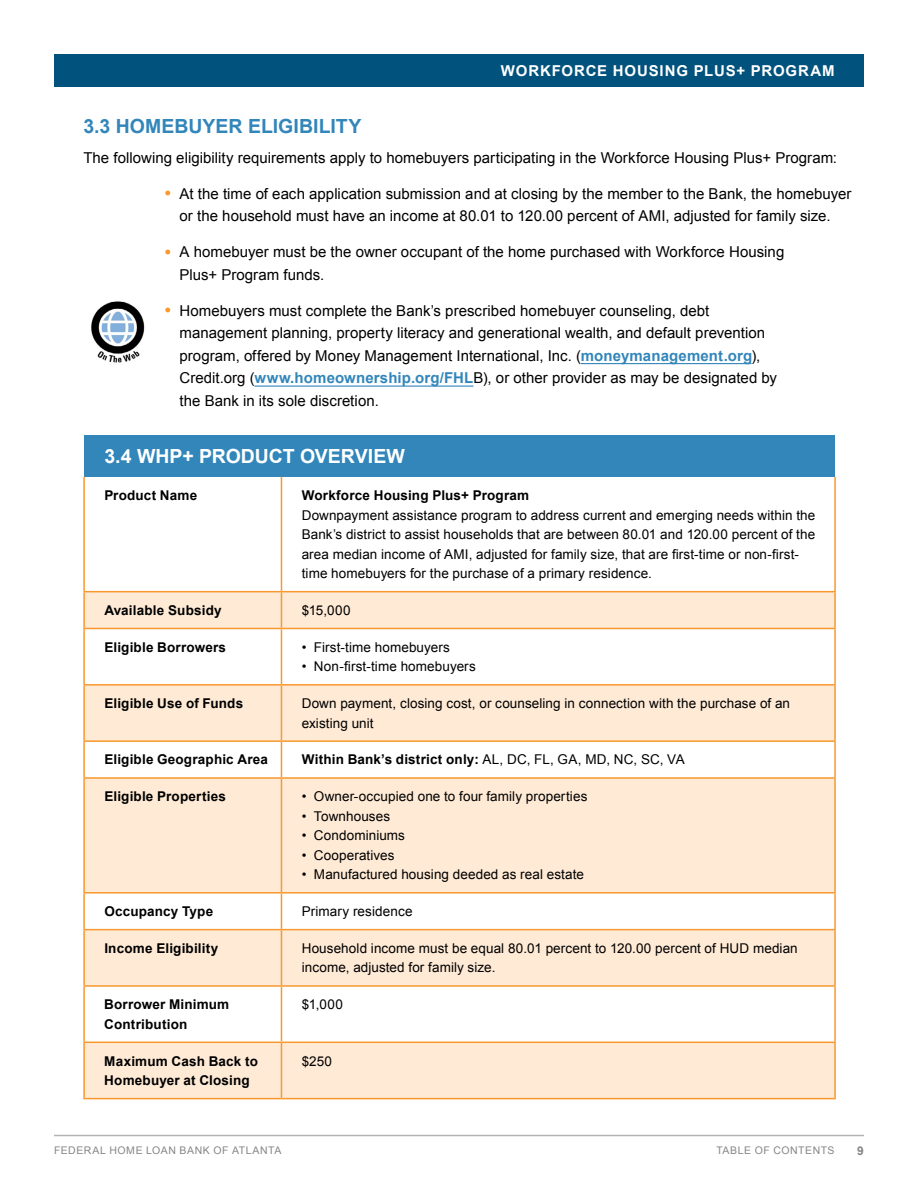
<style>
.page{position:relative;width:918px;height:1188px;background:#fff}
.page>*{position:absolute;margin:0;border:0;box-sizing:border-box;transform-origin:0 0}
.t1{font:700 19.5px "Arial";color:#3286ba}
.t2{font:700 19.5px "Arial";color:#fff}
.t3{font:15px/22.5px "Arial";letter-spacing:.005em;color:#000}
.t4{font:700 15px "Arial";letter-spacing:.055em;color:#fff}
.t5{font:13.5px/19.5px "Arial";letter-spacing:.005em;color:#000}
.t6{font:700 13.5px/19.5px "Arial";letter-spacing:.01em;color:#000}
.t7{font:700 12px "Arial";color:#676767}
.t8{font:10.5px "Arial";letter-spacing:.05em;color:#676767}
.s1{font-size:19.5px;color:#f8982e}
.s2{font-weight:700;color:#3286ba}
.s3{font-weight:400}
</style>
<div class="page">
<div style="left:54px;top:54px;width:810px;height:32px;background:#01527c"></div>
<hr style="left:581px;top:363px;width:171px;height:1px;background:#3286ba">
<hr style="left:254px;top:386px;width:219px;height:1px;background:#3286ba">
<div style="left:84px;top:436px;width:751px;height:41px;background:#3286ba"></div>
<svg style="left:85px;top:592px;width:749px;height:506px;fill:#feead5"></svg>
<hr style="left:83px;top:477px;width:2px;height:114px;background:#f8982e">
<hr style="left:281px;top:477px;width:1px;height:114px;background:#f8982e">
<hr style="left:834px;top:477px;width:2px;height:114px;background:#f8982e">
<hr style="left:83px;top:591px;width:198px;height:1px;background:#f8982e">
<hr style="left:83px;top:592px;width:2px;height:36px;background:#f8982e">
<hr style="left:281px;top:591px;width:555px;height:1px;background:#f8982e">
<hr style="left:281px;top:592px;width:1px;height:36px;background:#f8982e">
<hr style="left:834px;top:592px;width:2px;height:36px;background:#f8982e">
<hr style="left:83px;top:628px;width:198px;height:1px;background:#f8982e">
<hr style="left:83px;top:629px;width:2px;height:55px;background:#f8982e">
<hr style="left:281px;top:628px;width:555px;height:1px;background:#f8982e">
<hr style="left:281px;top:629px;width:1px;height:55px;background:#f8982e">
<hr style="left:834px;top:629px;width:2px;height:55px;background:#f8982e">
<hr style="left:83px;top:684px;width:198px;height:2px;background:#f8982e">
<hr style="left:83px;top:686px;width:2px;height:54px;background:#f8982e">
<hr style="left:281px;top:684px;width:555px;height:2px;background:#f8982e">
<hr style="left:281px;top:686px;width:1px;height:54px;background:#f8982e">
<hr style="left:834px;top:686px;width:2px;height:54px;background:#f8982e">
<hr style="left:83px;top:740px;width:198px;height:2px;background:#f8982e">
<hr style="left:83px;top:742px;width:2px;height:35px;background:#f8982e">
<hr style="left:281px;top:740px;width:555px;height:2px;background:#f8982e">
<hr style="left:281px;top:742px;width:1px;height:35px;background:#f8982e">
<hr style="left:834px;top:742px;width:2px;height:35px;background:#f8982e">
<hr style="left:83px;top:777px;width:198px;height:2px;background:#f8982e">
<hr style="left:83px;top:779px;width:2px;height:113px;background:#f8982e">
<hr style="left:281px;top:777px;width:555px;height:2px;background:#f8982e">
<hr style="left:281px;top:779px;width:1px;height:113px;background:#f8982e">
<hr style="left:834px;top:779px;width:2px;height:113px;background:#f8982e">
<hr style="left:83px;top:892px;width:198px;height:2px;background:#f8982e">
<hr style="left:83px;top:894px;width:2px;height:35px;background:#f8982e">
<hr style="left:281px;top:892px;width:555px;height:2px;background:#f8982e">
<hr style="left:281px;top:894px;width:1px;height:35px;background:#f8982e">
<hr style="left:834px;top:894px;width:2px;height:35px;background:#f8982e">
<hr style="left:83px;top:929px;width:198px;height:1px;background:#f8982e">
<hr style="left:83px;top:930px;width:2px;height:55px;background:#f8982e">
<hr style="left:281px;top:929px;width:555px;height:1px;background:#f8982e">
<hr style="left:281px;top:930px;width:1px;height:55px;background:#f8982e">
<hr style="left:834px;top:930px;width:2px;height:55px;background:#f8982e">
<hr style="left:83px;top:985px;width:198px;height:2px;background:#f8982e">
<hr style="left:83px;top:987px;width:2px;height:55px;background:#f8982e">
<hr style="left:281px;top:985px;width:555px;height:2px;background:#f8982e">
<hr style="left:281px;top:987px;width:1px;height:55px;background:#f8982e">
<hr style="left:834px;top:987px;width:2px;height:55px;background:#f8982e">
<hr style="left:83px;top:1042px;width:198px;height:1px;background:#f8982e">
<hr style="left:83px;top:1043px;width:2px;height:55px;background:#f8982e">
<hr style="left:281px;top:1042px;width:555px;height:1px;background:#f8982e">
<hr style="left:281px;top:1043px;width:1px;height:55px;background:#f8982e">
<hr style="left:834px;top:1043px;width:2px;height:55px;background:#f8982e">
<hr style="left:83px;top:1098px;width:198px;height:1px;background:#f8982e">
<hr style="left:281px;top:1098px;width:555px;height:1px;background:#f8982e">
<img style="left:91px;top:301px;width:54px;height:62px">
<hr style="left:54px;top:1135px;width:810px;height:1px;background:#676767">
<p class="t4" style="left:501px;top:61px;width:335px">WORKFORCE HOUSING PLUS+ PROGRAM</p>
<h1 class="t1" style="left:83px;top:114px;width:280px">3.3 HOMEBUYER ELIGIBILITY</h1>
<p class="t3" style="left:83px;top:146px;width:755px">The following eligibility requirements apply to homebuyers participating in the Workforce Housing Plus+ Program:</p>
<p class="t3" style="left:164px;top:182px;width:689px;text-align:center"><span class="s1">•</span> At the time of each application submission and at closing by the member to the Bank, the homebuyer or the household must have an income at 80.01 to 120.00 percent of AMI, adjusted for family size.</p>
<p class="t3" style="left:180px;top:241px;width:606px;text-indent:-15px"><span class="s1">•</span> A homebuyer must be the owner occupant of the home purchased with Workforce Housing<br>Plus+ Program funds.</p>
<p class="t3" style="left:180px;top:299px;width:599px;text-indent:-15px"><span class="s1">•</span> Homebuyers must complete the Bank’s prescribed homebuyer counseling, debt management planning, property literacy and generational wealth, and default prevention program, offered by Money Management International, Inc. (<span class="s2">moneymanagement.org</span>), Credit.org (<span class="s2">www.homeownership.org/FHL</span>B), or other provider as may be designated by the Bank in its sole discretion.</p>
<h1 class="t2" style="left:104px;top:444px;width:302px">3.4 WHP+ PRODUCT OVERVIEW</h1>
<p class="t6" style="left:104px;top:486px;width:95px">Product Name</p>
<p class="t6" style="left:302px;top:486px;width:229px">Workforce Housing Plus+ Program</p>
<p class="t5" style="left:302px;top:505px;width:515px">Downpayment assistance program to address current and emerging needs within the Bank’s district to assist households that are between 80.01 and 120.00 percent of the area median income of AMI, adjusted for family size, that are first-time or non-first&shy;time homebuyers for the purchase of a primary residence.</p>
<p class="t6" style="left:104px;top:601px;width:119px">Available Subsidy</p>
<p class="t5" style="left:302px;top:601px;width:50px">$15,000</p>
<p class="t6" style="left:104px;top:638px;width:123px">Eligible Borrowers</p>
<p class="t5" style="left:302px;top:637px;width:150px">• First-time homebuyers</p>
<p class="t5" style="left:302px;top:657px;width:176px">• Non-first-time homebuyers</p>
<p class="t6" style="left:104px;top:694px;width:140px">Eligible Use of Funds</p>
<p class="t5" style="left:302px;top:694px;width:490px">Down payment, closing cost, or counseling in connection with the purchase of an existing unit</p>
<p class="t6" style="left:104px;top:750px;width:165px">Eligible Geographic Area</p>
<p class="t6" style="left:302px;top:750px;width:385px">Within Bank’s district only: <span class="s3">AL, DC, FL, GA, MD, NC, SC, VA</span></p>
<p class="t6" style="left:104px;top:787px;width:123px">Eligible Properties</p>
<p class="t5" style="left:302px;top:787px;width:287px">• Owner-occupied one to four family properties</p>
<p class="t5" style="left:302px;top:806px;width:90px">• Townhouses</p>
<p class="t5" style="left:302px;top:826px;width:105px">• Condominiums</p>
<p class="t5" style="left:302px;top:845px;width:94px">• Cooperatives</p>
<p class="t5" style="left:302px;top:865px;width:284px">• Manufactured housing deeded as real estate</p>
<p class="t6" style="left:104px;top:902px;width:110px">Occupancy Type</p>
<p class="t5" style="left:302px;top:902px;width:112px">Primary residence</p>
<p class="t6" style="left:104px;top:939px;width:115px">Income Eligibility</p>
<p class="t5" style="left:302px;top:939px;width:498px">Household income must be equal 80.01 percent to 120.00 percent of HUD median income, adjusted for family size.</p>
<p class="t6" style="left:104px;top:995px;width:126px">Borrower Minimum<br>Contribution</p>
<p class="t5" style="left:302px;top:995px;width:43px">$1,000</p>
<p class="t6" style="left:104px;top:1052px;width:155px">Maximum Cash Back to<br>Homebuyer at Closing</p>
<p class="t5" style="left:302px;top:1051px;width:32px">$250</p>
<p class="t8" style="left:54px;top:1143px;width:229px">FEDERAL HOME LOAN BANK OF ATLANTA</p>
<p class="t8" style="left:716px;top:1143px;width:120px">TABLE OF CONTENTS</p>
<p class="t7" style="left:857px;top:1143px;width:8px">9</p>
</div>
